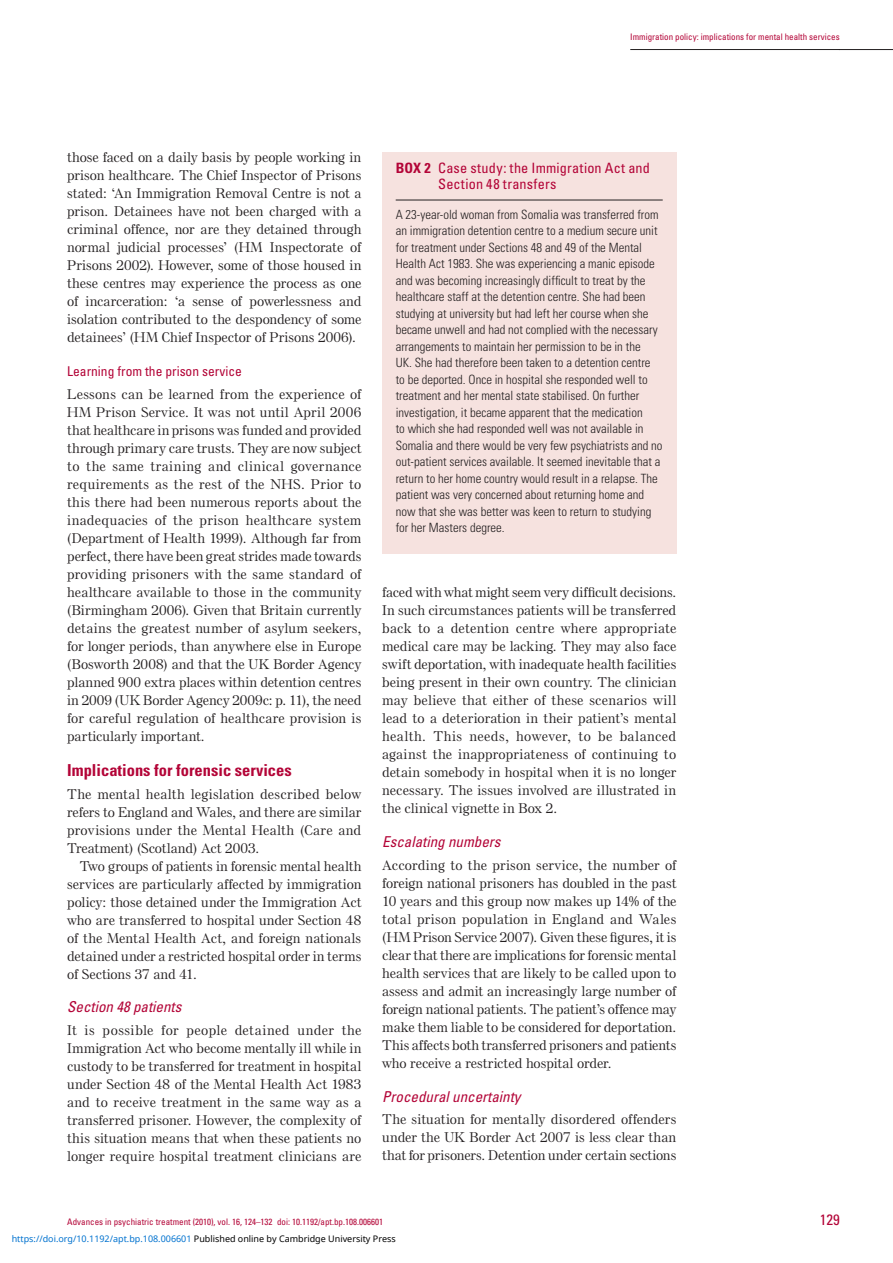
<style>
.page{position:relative;width:893px;height:1263px;background:#fff}
.page>*{position:absolute;margin:0;border:0;box-sizing:border-box;transform-origin:0 0}
.subhead_1{font:700 condensed 16.5px "Univers LT Std";color:#b30437}
.subhead_2{font:italic condensed 15px "Univers LT Std";color:#b30437}
.t1{font:condensed 15px "Univers LT Std";color:#b30437}
.Box_title{font:condensed 14.25px/16.5px "Univers LT Std";letter-spacing:.015em;color:#b30437}
._1st_para{font:500 13.5px/18px "Else NPL Std";letter-spacing:.015em;color:#231f20;text-align:justify}
.subhead_4{font:500 13.5px/18px "Else NPL Std";letter-spacing:.015em;color:#231f20;text-align:justify}
.Body_text{font:500 13.5px/18px "Else NPL Std";letter-spacing:.015em;color:#231f20;text-align:justify}
.subhead_3{font:condensed 13.5px "Univers LT Std";color:#b30437}
.Box_copy{font:300 condensed 12.75px/16.5px "Univers LT Std";color:#231f20}
.t2{font:condensed 9px "Univers LT Std";color:#b30437}
.t3{font:9px "Noto Sans";color:#0172cf}
.s1{font-weight:700}
.s2{color:#000}
</style>
<div class="page">
<hr style="left:630px;top:49px;width:210px;height:1px;background:#231f20">
<hr style="left:839px;top:49px;width:54px;height:1px;background:#231f20">
<div style="left:382px;top:152px;width:294px;height:401px;background:#f6e2df"></div>
<hr style="left:396px;top:200px;width:267px;height:1px;background:#231f20">
<p class="t2" style="left:630px;top:31px;width:211px">Immigration policy: implications for mental health services</p>
<p class="subhead_4" style="left:67px;top:148px;width:296px">those faced on a daily basis by people working in prison healthcare. The Chief Inspector of Prisons stated: ‘An Immigration Removal Centre is not a prison. Detainees have not been charged with a criminal offence, nor are they detained through normal judicial processes’ (HM Inspectorate of Prisons 2002). However, some of those housed in these centres may experience the process as one of incarceration: ‘a sense of powerlessness and isolation contributed to the despondency of some detainees’ (HM Chief Inspector of Prisons 2006).</p>
<p class="subhead_3" style="left:67px;top:363px;width:176px">Learning from the prison service</p>
<p class="_1st_para" style="left:67px;top:385px;width:296px">Lessons can be learned from the experience of HM Prison Service. It was not until April 2006 that healthcare in prisons was funded and provided through primary care trusts. They are now subject to the same training and clinical governance requirements as the rest of the NHS. Prior to this there had been numerous reports about the inadequacies of the prison healthcare system (Department of Health 1999). Although far from perfect, there have been great strides made towards providing prisoners with the same standard of healthcare available to those in the community (Birmingham 2006). Given that Britain currently detains the greatest number of asylum seekers, for longer periods, than anywhere else in Europe (Bosworth 2008) and that the UK Border Agency planned 900 extra places within detention centres in 2009 (UK Border Agency 2009c: p. 11), the need for careful regulation of healthcare provision is particularly important.</p>
<p class="subhead_1" style="left:67px;top:760px;width:226px">Implications for forensic services</p>
<p class="_1st_para" style="left:67px;top:785px;width:295px">The mental health legislation described below refers to England and Wales, and there are similar provisions under the Mental Health (Care and Treatment) (Scotland) Act 2003.</p>
<p class="Body_text" style="left:67px;top:857px;width:295px;text-indent:13px">Two groups of patients in forensic mental health services are particularly affected by immigration policy: those detained under the Immigration Act who are transferred to hospital under Section 48 of the Mental Health Act, and foreign nationals detained under a restricted hospital order in terms of Sections 37 and 41.</p>
<p class="subhead_2" style="left:67px;top:997px;width:116px">Section 48 patients</p>
<p class="_1st_para" style="left:67px;top:1021px;width:296px">It is possible for people detained under the Immigration Act who become mentally ill while in custody to be transferred for treatment in hospital under Section 48 of the Mental Health Act 1983 and to receive treatment in the same way as a transferred prisoner. However, the complexity of this situation means that when these patients no longer require hospital treatment clinicians are</p>
<p class="Box_title" style="left:438px;top:159px;width:213px;text-indent:-42px"><span class="s1">Box 2</span> Case study: the Immigration Act and<br>Section 48 transfers</p>
<p class="Box_copy" style="left:396px;top:206px;width:268px">A 23-year-old woman from Somalia was transferred from an immigration detention centre to a medium secure unit for treatment under Sections 48 and 49 of the Mental Health Act 1983. She was experiencing a manic episode and was becoming increasingly difficult to treat by the healthcare staff at the detention centre. She had been studying at university but had left her course when she became unwell and had not complied with the necessary arrangements to maintain her permission to be in the<br>UK. She had therefore been taken to a detention centre to be deported. Once in hospital she responded well to treatment and her mental state stabilised. On further investigation, it became apparent that the medication<br>to which she had responded well was not available in Somalia and there would be very few psychiatrists and no out-patient services available. It seemed inevitable that a return to her home country would result in a relapse. The patient was very concerned about returning home and now that she was better was keen to return to studying for her Masters degree.</p>
<p class="_1st_para" style="left:382px;top:583px;width:296px">faced with what might seem very difficult decisions.<br>In such circumstances patients will be transferred back to a detention centre where appropriate medical care may be lacking. They may also face swift deportation, with inadequate health facilities being present in their own country. The clinician may believe that either of these scenarios will lead to a deterioration in their patient’s mental health. This needs, however, to be balanced against the inappropriateness of continuing to detain somebody in hospital when it is no longer necessary. The issues involved are illustrated in the clinical vignette in Box 2.</p>
<p class="subhead_2" style="left:382px;top:832px;width:120px">Escalating numbers</p>
<p class="_1st_para" style="left:382px;top:856px;width:296px">According to the prison service, the number of foreign national prisoners has doubled in the past 10 years and this group now makes up 14% of the total prison population in England and Wales (HM Prison Service 2007). Given these figures, it is clear that there are implications for forensic mental health services that are likely to be called upon to assess and admit an increasingly large number of foreign national patients. The patient’s offence may make them liable to be considered for deportation.<br>This affects both transferred prisoners and patients who receive a restricted hospital order.</p>
<p class="subhead_2" style="left:382px;top:1087px;width:140px">Procedural uncertainty</p>
<p class="_1st_para" style="left:382px;top:1111px;width:295px">The situation for mentally disordered offenders under the UK Border Act 2007 is less clear than that for prisoners. Detention under certain sections</p>
<p class="t2" style="left:67px;top:1216px;width:317px">Advances in psychiatric treatment (2010), vol. 16, 124–132 doi: 10.1192/apt.bp.108.006601</p>
<p class="t3" style="left:12px;top:1232px;width:386px">https://doi.org/10.1192/apt.bp.108.006601 <span class="s2">Published online by Cambridge University Press</span></p>
<p class="t1" style="left:820px;top:1210px;width:21px">129</p>
</div>
